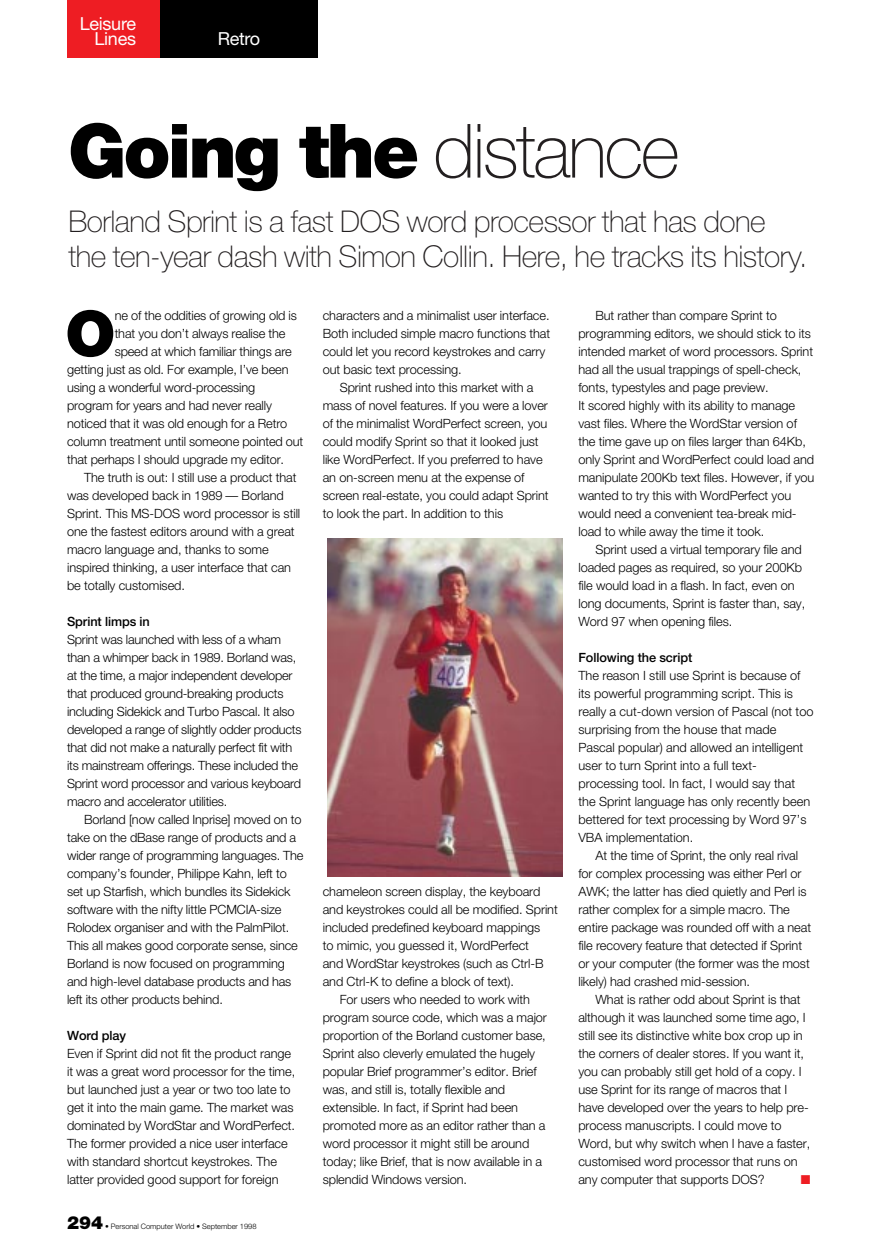
<style>
.page{position:relative;width:891px;height:1260px;background:#fff}
.page>*{position:absolute;margin:0;border:0;box-sizing:border-box;transform-origin:0 0}
.t1{font:900 75px "Helvetica Neue";letter-spacing:-.04em;color:#000}
.t2{font:900 63.15px "Helvetica Neue";color:#000}
.t3{font:100 30px/34.5px "Helvetica Neue";letter-spacing:-.015em;color:#231f20}
.t4{font:18px/15px "Helvetica Neue";letter-spacing:-.015em;color:#fff;text-align:right}
.t5{font:900 18px "Helvetica Neue";color:#000}
.t6{font:300 12.75px/18px "Helvetica Neue";letter-spacing:-.005em;color:#000}
.t7{font:500 12.75px "Helvetica Neue";letter-spacing:-.005em;color:#000}
.t8{font:12.75px "Zapf Dingbats";color:#ee1d23}
.t9{font:300 7.5px "Helvetica Neue";color:#000}
.s1{font-weight:100;color:#231f20}
</style>
<div class="page">
<div style="left:160px;top:0;width:158px;height:58px;background:#000"></div>
<div style="left:67px;top:0;width:93px;height:58px;background:#ee1d23"></div>
<img style="left:327px;top:539px;width:235px;height:337px">
<h3 class="t4" style="left:80px;top:18px;width:58px">Leisure<br>Lines</h3>
<h3 class="t4" style="left:218px;top:32px;width:44px">Retro</h3>
<h1 class="t1" style="left:68px;top:124px;width:613px">Going the <span class="s1">distance</span></h1>
<h3 class="t3" style="left:69px;top:207px;width:740px">Borland Sprint is a fast DOS word processor that has done the ten-year dash with Simon Collin. Here, he tracks its history.</h3>
<h2 class="t2" style="left:65px;top:311px;width:52px">O</h2>
<p class="t6" style="left:115px;top:308px;width:184px">ne of the oddities of growing old is</p>
<p class="t6" style="left:115px;top:326px;width:172px">that you don’t always realise the</p>
<p class="t6" style="left:115px;top:344px;width:179px">speed at which familiar things are</p>
<p class="t6" style="left:67px;top:362px;width:223px">getting just as old. For example, I’ve been</p>
<p class="t6" style="left:67px;top:380px;width:190px">using a wonderful word-processing</p>
<p class="t6" style="left:67px;top:398px;width:206px">program for years and had never really</p>
<p class="t6" style="left:67px;top:416px;width:222px">noticed that it was old enough for a Retro</p>
<p class="t6" style="left:67px;top:434px;width:238px">column treatment until someone pointed out</p>
<p class="t6" style="left:67px;top:452px;width:219px">that perhaps I should upgrade my editor.</p>
<p class="t6" style="left:84px;top:470px;width:214px">The truth is out: I still use a product that</p>
<p class="t6" style="left:67px;top:488px;width:218px">was developed back in 1989 — Borland</p>
<p class="t6" style="left:67px;top:506px;width:235px">Sprint. This MS-DOS word processor is still</p>
<p class="t6" style="left:67px;top:524px;width:229px">one the fastest editors around with a great</p>
<p class="t6" style="left:67px;top:542px;width:203px">macro language and, thanks to some</p>
<p class="t6" style="left:67px;top:560px;width:226px">inspired thinking, a user interface that can</p>
<p class="t6" style="left:67px;top:578px;width:119px">be totally customised.</p>
<p class="t7" style="left:67px;top:617px;width:84px">Sprint limps in</p>
<p class="t6" style="left:67px;top:632px;width:236px">Sprint was launched with less of a wham than a whimper back in 1989. Borland was, at the time, a major independent developer that produced ground-breaking products including Sidekick and Turbo Pascal. It also developed a range of slightly odder products that did not make a naturally perfect fit with its mainstream offerings. These included the Sprint word processor and various keyboard macro and accelerator utilities.</p>
<p class="t6" style="left:67px;top:812px;width:238px;text-indent:17px">Borland [now called Inprise] moved on to take on the dBase range of products and a wider range of programming languages. The company’s founder, Philippe Kahn, left to set up Starfish, which bundles its Sidekick software with the nifty little PCMCIA-size Rolodex organiser and with the PalmPilot.<br>This all makes good corporate sense, since Borland is now focused on programming and high-level database products and has left its other products behind.</p>
<p class="t7" style="left:67px;top:1031px;width:61px">Word play</p>
<p class="t6" style="left:67px;top:1046px;width:230px">Even if Sprint did not fit the product range it was a great word processor for the time, but launched just a year or two too late to get it into the main game. The market was dominated by WordStar and WordPerfect.<br>The former provided a nice user interface with standard shortcut keystrokes. The latter provided good support for foreign</p>
<h3 class="t5" style="left:67px;top:1216px;width:38px">294</h3>
<p class="t9" style="left:105px;top:1223px;width:153px">• Personal Computer World • September 1998</p>
<p class="t6" style="left:323px;top:308px;width:229px">characters and a minimalist user interface.<br>Both included simple macro functions that could let you record keystrokes and carry out basic text processing.</p>
<p class="t6" style="left:323px;top:380px;width:228px;text-indent:17px">Sprint rushed into this market with a mass of novel features. If you were a lover of the minimalist WordPerfect screen, you could modify Sprint so that it looked just like WordPerfect. If you preferred to have an on-screen menu at the expense of screen real-estate, you could adapt Sprint to look the part. In addition to this</p>
<p class="t6" style="left:323px;top:884px;width:219px">chameleon screen display, the keyboard</p>
<p class="t6" style="left:323px;top:902px;width:237px">and keystrokes could all be modified. Sprint</p>
<p class="t6" style="left:323px;top:920px;width:219px">included predefined keyboard mappings</p>
<p class="t6" style="left:323px;top:938px;width:208px">to mimic, you guessed it, WordPerfect</p>
<p class="t6" style="left:323px;top:956px;width:222px">and WordStar keystrokes (such as Ctrl-B</p>
<p class="t6" style="left:323px;top:974px;width:193px">and Ctrl-K to define a block of text).</p>
<p class="t6" style="left:340px;top:992px;width:192px">For users who needed to work with</p>
<p class="t6" style="left:323px;top:1010px;width:226px">program source code, which was a major</p>
<p class="t6" style="left:323px;top:1028px;width:225px">proportion of the Borland customer base,</p>
<p class="t6" style="left:323px;top:1046px;width:214px">Sprint also cleverly emulated the hugely</p>
<p class="t6" style="left:323px;top:1064px;width:216px">popular Brief programmer’s editor. Brief</p>
<p class="t6" style="left:323px;top:1082px;width:184px">was, and still is, totally flexible and</p>
<p class="t6" style="left:323px;top:1100px;width:197px">extensible. In fact, if Sprint had been</p>
<p class="t6" style="left:323px;top:1118px;width:224px">promoted more as an editor rather than a</p>
<p class="t6" style="left:323px;top:1136px;width:208px">word processor it might still be around</p>
<p class="t6" style="left:323px;top:1154px;width:221px">today; like Brief, that is now available in a</p>
<p class="t6" style="left:323px;top:1172px;width:146px">splendid Windows version.</p>
<p class="t6" style="left:578px;top:308px;width:238px;text-indent:17px">But rather than compare Sprint to programming editors, we should stick to its intended market of word processors. Sprint had all the usual trappings of spell-check, fonts, typestyles and page preview.<br>It scored highly with its ability to manage vast files. Where the WordStar version of the time gave up on files larger than 64Kb, only Sprint and WordPerfect could load and manipulate 200Kb text files. However, if you wanted to try this with WordPerfect you would need a convenient tea-break mid&shy;load to while away the time it took.</p>
<p class="t6" style="left:578px;top:542px;width:228px;text-indent:17px">Sprint used a virtual temporary file and loaded pages as required, so your 200Kb file would load in a flash. In fact, even on long documents, Sprint is faster than, say, Word 97 when opening files.</p>
<p class="t7" style="left:578px;top:653px;width:115px">Following the script</p>
<p class="t6" style="left:578px;top:668px;width:237px">The reason I still use Sprint is because of its powerful programming script. This is really a cut-down version of Pascal (not too surprising from the house that made Pascal popular) and allowed an intelligent user to turn Sprint into a full text&shy;processing tool. In fact, I would say that the Sprint language has only recently been bettered for text processing by Word 97’s VBA implementation.</p>
<p class="t6" style="left:578px;top:848px;width:234px;text-indent:17px">At the time of Sprint, the only real rival for complex processing was either Perl or AWK; the latter has died quietly and Perl is rather complex for a simple macro. The entire package was rounded off with a neat file recovery feature that detected if Sprint or your computer (the former was the most likely) had crashed mid-session.</p>
<p class="t6" style="left:578px;top:992px;width:233px;text-indent:17px">What is rather odd about Sprint is that although it was launched some time ago, I still see its distinctive white box crop up in the corners of dealer stores. If you want it, you can probably still get hold of a copy. I use Sprint for its range of macros that I have developed over the years to help pre&shy;process manuscripts. I could move to Word, but why switch when I have a faster, customised word processor that runs on any computer that supports DOS?</p>
<p class="t8" style="left:801px;top:1174px;width:11px">■</p>
</div>
